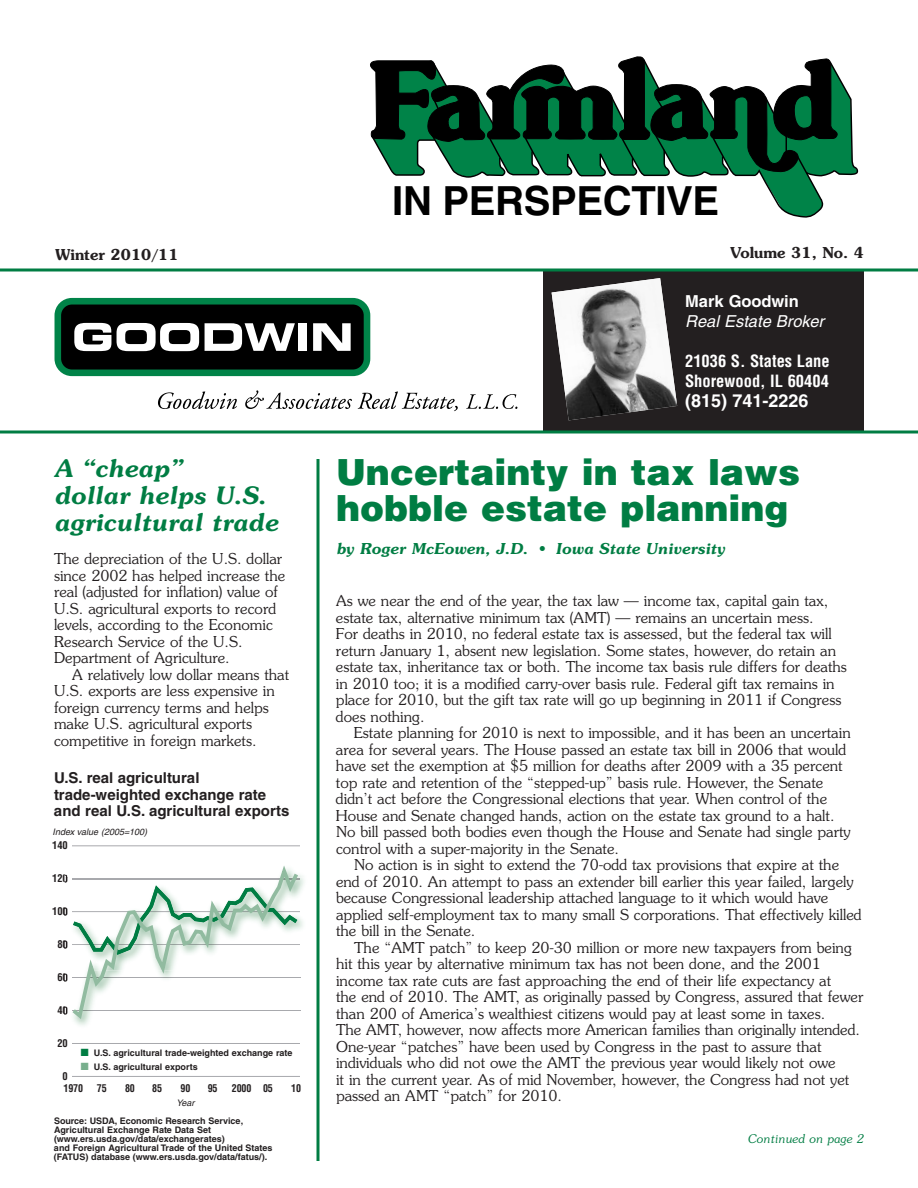
<style>
.page{position:relative;width:918px;height:1188px;background:#fff}
.page>*{position:absolute;margin:0;border:0;box-sizing:border-box;transform-origin:0 0}
.t1{font:700 40.2px "Helvetica";letter-spacing:-.01em;color:#000}
.t2{font:900 36px/36px "Helvetica";color:#007d43}
.t3{font:italic 600 24px/27px "Souvenir";color:#007d43}
.t4{font:700 18px "Helvetica";color:#fff}
.t5{font:700 condensed 16.5px/19.8px "Helvetica";color:#fff}
.t6{font:italic 16.5px "Helvetica";color:#fff}
.t7{font:700 16.5px "Helvetica";color:#fff}
.t8{font:300 15px/16.5px "Souvenir";color:#231f20}
.t9{font:700 15px/16.5px "Helvetica";color:#231f20}
.t10{font:italic 600 15px "Souvenir";color:#007d43}
.t11{font:600 15px "Souvenir";color:#231f20}
.t12{font:italic 300 12px "Souvenir";color:#007d43}
.t13{font:700 condensed 10.5px/11.7px "Helvetica";letter-spacing:-.015em;color:#231f20}
.t14{font:700 condensed 10.5px "Helvetica";letter-spacing:-.015em;color:#231f20;scale:.95 1}
.t15{font:700 9px/9px "Helvetica";color:#231f20}
.t16{font:italic 9px "Helvetica";color:#231f20}
</style>
<div class="page">
<div style="left:58px;top:301px;width:309px;height:72px;background:#000;border-radius:14px"></div>
<div style="left:55px;top:298px;width:315px;height:78px;border:7px solid #008348;border-radius:14px"></div>
<svg style="left:117px;top:323px;width:82px;height:28px"></svg>
<svg style="left:205px;top:323px;width:90px;height:28px"></svg>
<div style="left:298px;top:323px;width:9px;height:28px;background:#fff"></div>
<svg style="left:313px;top:323px;width:38px;height:28px"></svg>
<svg style="left:74px;top:323px;width:37px;height:28px"></svg>
<svg style="left:158px;top:391px;width:79px;height:18px"></svg>
<svg style="left:245px;top:390px;width:107px;height:19px"></svg>
<svg style="left:358px;top:391px;width:100px;height:20px"></svg>
<svg style="left:466px;top:394px;width:51px;height:15px"></svg>
<div style="left:543px;top:270px;width:321px;height:162px;background:#231f20"></div>
<img style="left:552px;top:278px;width:125px;height:142px">
<svg style="left:0;top:268px;width:918px;height:4px;background:#359367"></svg>
<svg style="left:0;top:430px;width:918px;height:4px;background:#359367"></svg>
<svg style="left:370px;top:56px;width:489px;height:162px"></svg>
<svg style="left:316px;top:459px;width:4px;height:702px;background:#3f9d71"></svg>
<hr style="left:72px;top:845px;width:228px;height:1px;background:#a8a9ad">
<hr style="left:72px;top:1076px;width:228px;height:1px;background:#a8a9ad">
<hr style="left:72px;top:1043px;width:228px;height:1px;background:#a8a9ad">
<svg style="left:65px;top:866px;width:237px;height:156px"></svg>
<h1 class="t1" style="left:392px;top:186px;width:329px">IN PERSPECTIVE</h1>
<p class="t11" style="left:56px;top:246px;width:125px">Winter 2010/11</p>
<p class="t11" style="left:731px;top:244px;width:135px">Volume 31, No. 4</p>
<h3 class="t3" style="left:54px;top:455px;width:225px">A “cheap”<br>dollar helps U.S. agricultural trade</h3>
<p class="t8" style="left:54px;top:551px;width:233px">The depreciation of the U.S. dollar since 2002 has helped increase the real (adjusted for inflation) value of U.S. agricultural exports to record levels, according to the Economic Research Service of the U.S.<br>Department of Agriculture.</p>
<p class="t8" style="left:54px;top:666px;width:237px;text-indent:18px">A relatively low dollar means that U.S. exports are less expensive in foreign currency terms and helps make U.S. agricultural exports competitive in foreign markets.</p>
<p class="t9" style="left:54px;top:771px;width:237px">U.S. real agricultural trade-weighted exchange rate and real U.S. agricultural exports</p>
<p class="t16" style="left:53px;top:828px;width:96px">Index value (2005=100)</p>
<p class="t13" style="left:52px;top:840px;width:17px">140</p>
<p class="t13" style="left:52px;top:873px;width:17px">120</p>
<p class="t13" style="left:52px;top:906px;width:17px">100</p>
<p class="t13" style="left:57px;top:939px;width:12px">80</p>
<p class="t13" style="left:57px;top:972px;width:12px">60</p>
<p class="t13" style="left:57px;top:1005px;width:12px">40</p>
<p class="t13" style="left:57px;top:1038px;width:12px">20</p>
<p class="t13" style="left:63px;top:1071px;width:22px">0<br>1970</p>
<p class="t14" style="left:97px;top:1082px;width:12px">75</p>
<p class="t14" style="left:125px;top:1082px;width:12px">80</p>
<p class="t14" style="left:152px;top:1082px;width:12px">85</p>
<p class="t14" style="left:181px;top:1082px;width:12px">90</p>
<p class="t14" style="left:208px;top:1082px;width:12px">95</p>
<p class="t14" style="left:232px;top:1082px;width:45px">2000 05</p>
<p class="t14" style="left:291px;top:1082px;width:12px">10</p>
<p class="t15" style="left:94px;top:1047px;width:200px;line-height:13.5px">U.S. agricultural trade-weighted exchange rate<br>U.S. agricultural exports</p>
<p class="t16" style="left:177px;top:1100px;width:19px">Year</p>
<p class="t15" style="left:54px;top:1118px;width:220px">Source: USDA, Economic Research Service, Agricultural Exchange Rate Data Set (www.ers.usda.gov/data/exchangerates)<br>and Foreign Agricultural Trade of the United States (FATUS) database (www.ers.usda.gov/data/fatus/).</p>
<p class="t7" style="left:685px;top:295px;width:115px">Mark Goodwin</p>
<p class="t6" style="left:685px;top:315px;width:141px">Real Estate Broker</p>
<p class="t5" style="left:685px;top:352px;width:146px">21036 S. States Lane<br>Shorewood, IL 60404</p>
<p class="t4" style="left:685px;top:394px;width:125px">(815) 741-2226</p>
<h2 class="t2" style="left:336px;top:454px;width:466px">Uncertainty in tax laws hobble estate planning</h2>
<p class="t10" style="left:336px;top:540px;width:390px">by Roger McEowen, J.D. • Iowa State University</p>
<p class="t8" style="left:336px;top:593px;width:512px">As we near the end of the year, the tax law — income tax, capital gain tax, estate tax, alternative minimum tax (AMT) — remains an uncertain mess.<br>For deaths in 2010, no federal estate tax is assessed, but the federal tax will return January 1, absent new legislation. Some states, however, do retain an estate tax, inheritance tax or both. The income tax basis rule differs for deaths in 2010 too; it is a modified carry-over basis rule. Federal gift tax remains in place for 2010, but the gift tax rate will go up beginning in 2011 if Congress does nothing.</p>
<p class="t8" style="left:336px;top:725px;width:516px;text-indent:18px">Estate planning for 2010 is next to impossible, and it has been an uncertain area for several years. The House passed an estate tax bill in 2006 that would have set the exemption at $5 million for deaths after 2009 with a 35 percent top rate and retention of the “stepped-up” basis rule. However, the Senate didn’t act before the Congressional elections that year. When control of the House and Senate changed hands, action on the estate tax ground to a halt.<br>No bill passed both bodies even though the House and Senate had single party control with a super-majority in the Senate.</p>
<p class="t8" style="left:336px;top:857px;width:527px;text-indent:18px">No action is in sight to extend the 70-odd tax provisions that expire at the end of 2010. An attempt to pass an extender bill earlier this year failed, largely because Congressional leadership attached language to it which would have applied self-employment tax to many small S corporations. That effectively killed the bill in the Senate.</p>
<p class="t8" style="left:336px;top:939px;width:529px;text-indent:18px">The “AMT patch” to keep 20-30 million or more new taxpayers from being hit this year by alternative minimum tax has not been done, and the 2001 income tax rate cuts are fast approaching the end of their life expectancy at<br>the end of 2010. The AMT, as originally passed by Congress, assured that fewer than 200 of America’s wealthiest citizens would pay at least some in taxes.<br>The AMT, however, now affects more American families than originally intended.<br>One-year “patches” have been used by Congress in the past to assure that individuals who did not owe the AMT the previous year would likely not owe<br>it in the current year. As of mid November, however, the Congress had not yet passed an AMT “patch” for 2010.</p>
<p class="t12" style="left:748px;top:1132px;width:117px">Continued on page 2</p>
</div>
